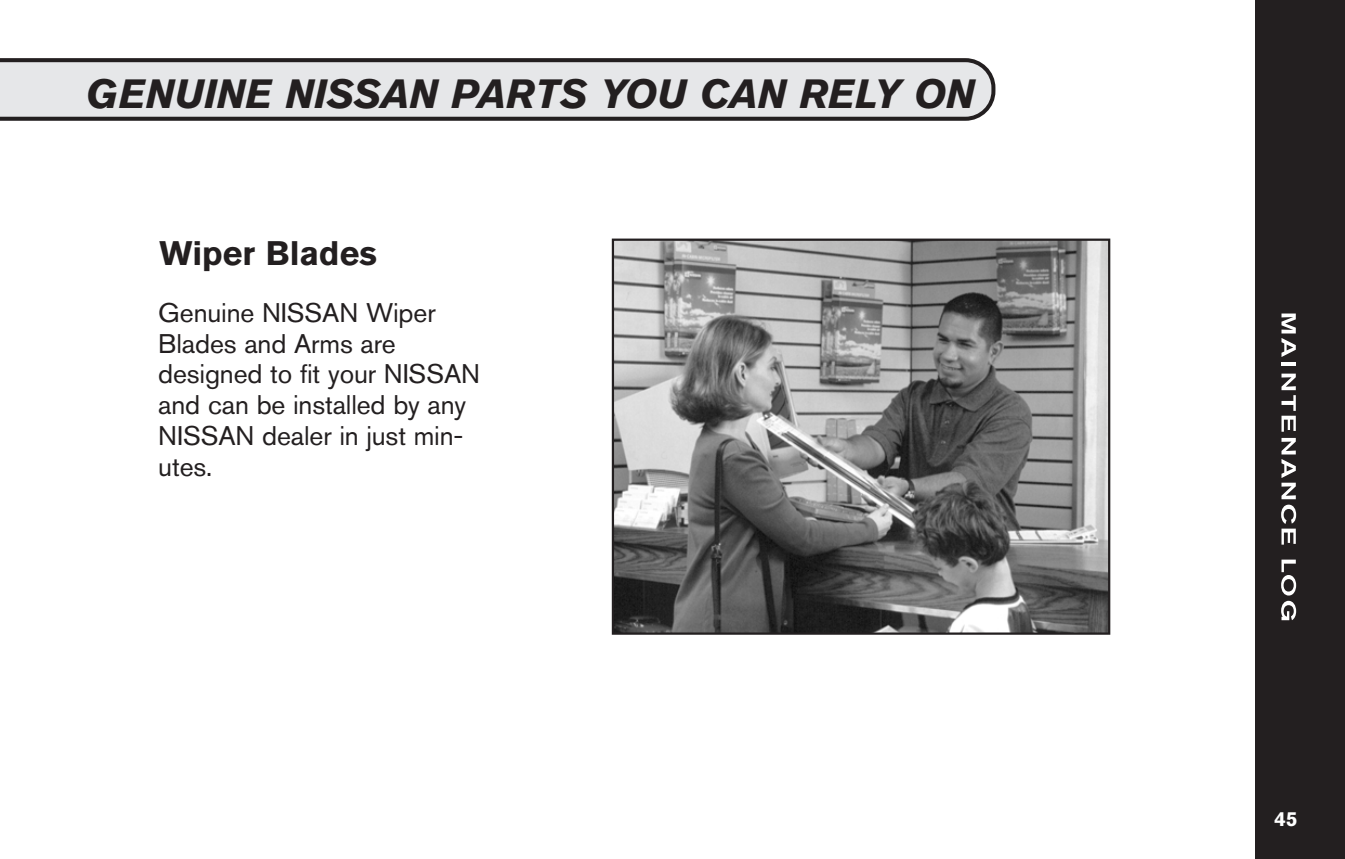
<style>
.page{position:relative;width:1345px;height:859px;background:#fff}
.page>*{position:absolute;margin:0;border:0;box-sizing:border-box;transform-origin:0 0}
.t1{font:italic 700 40.5px "Nissan AG";color:#231f20}
.t2{font:700 33.75px "Nissan AG";color:#231f20}
.t3{font:26.78px/30.8px "Nissan AG";letter-spacing:-.005em;color:#231f20}
.t4{font:700 20.25px "Nissan AG";color:#fff}
</style>
<div class="page">
<div style="left:1256px;top:0;width:89px;height:859px;background:#231f20"></div>
<svg style="left:1px;top:58px;width:995px;height:63px;background:#ccccce"></svg>
<img style="left:615px;top:241px;width:492px;height:390px">
<div style="left:612px;top:238px;width:498px;height:396px;border:2px solid #231f20"></div>
<h1 class="t1" style="left:86px;top:78px;width:890px">GENUINE NISSAN PARTS YOU CAN RELY ON</h1>
<p class="t2" style="left:159px;top:241px;width:219px">Wiper Blades</p>
<p class="t3" style="left:158px;top:299px;width:323px">Genuine NISSAN Wiper<br>Blades and Arms are designed to fit your NISSAN and can be installed by any<br>NISSAN dealer in just min&shy;utes.</p>
<p class="t4" style="left:1274px;top:811px;width:24px">45</p>
</div>
